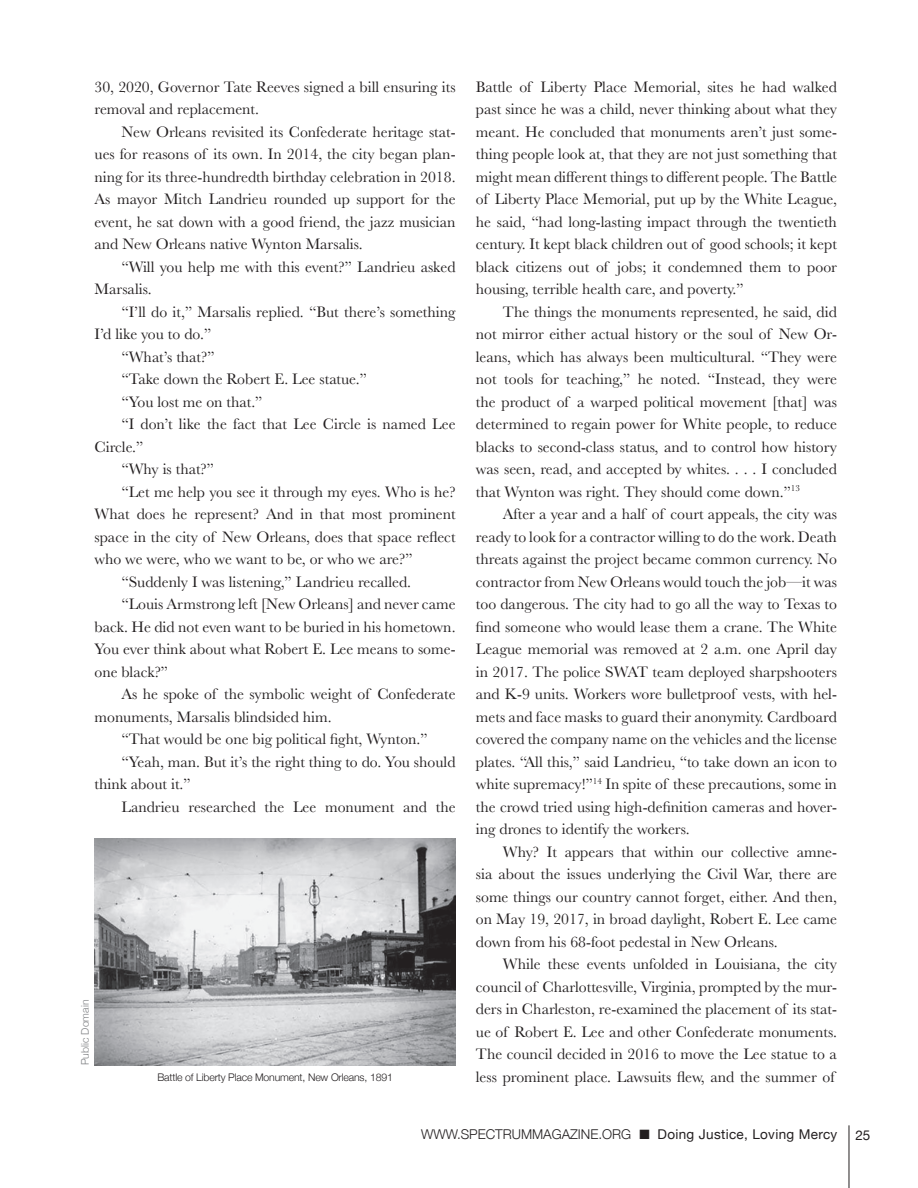
<style>
.page{position:relative;width:918px;height:1188px;background:#fff}
.page>*{position:absolute;margin:0;border:0;box-sizing:border-box;transform-origin:0 0}
.t1{font:15.75px/22.5px "Baskerville";color:#231f20;text-align:justify}
.t2{font:300 13.5px "Helvetica Neue";color:#231f20}
.t3{font:13.5px "Helvetica Neue";color:#231f20}
.t4{font:300 10.5px "Helvetica Neue";letter-spacing:-.015em;color:#231f20}
.t5{font:300 10.5px "Helvetica Neue";color:#808285}
.s1{font-weight:400}
</style>
<div class="page">
<hr style="left:849px;top:1125px;width:1px;height:63px;background:#231f20">
<img style="left:94px;top:838px;width:362px;height:227px">
<p class="t1" style="left:94px;top:75px;width:363px">30, 2020, Governor Tate Reeves signed a bill ensuring its removal and replacement.</p>
<p class="t1" style="left:95px;top:120px;width:363px;text-indent:27px">New Orleans revisited its Confederate heritage stat&shy;ues for reasons of its own. In 2014, the city began plan&shy;ning for its three-hundredth birthday celebration in 2018.<br>As mayor Mitch Landrieu rounded up support for the event, he sat down with a good friend, the jazz musician and New Orleans native Wynton Marsalis.</p>
<p class="t1" style="left:95px;top:256px;width:363px;text-indent:27px">“Will you help me with this event?” Landrieu asked<br>Marsalis.</p>
<p class="t1" style="left:121px;top:301px;width:336px">“I’ll do it,” Marsalis replied. “But there’s something</p>
<p class="t1" style="left:95px;top:323px;width:118px">I’d like you to do.”</p>
<p class="t1" style="left:121px;top:346px;width:95px">“What’s that?”</p>
<p class="t1" style="left:121px;top:368px;width:247px">“Take down the Robert E. Lee statue.”</p>
<p class="t1" style="left:121px;top:391px;width:143px">“You lost me on that.”</p>
<p class="t1" style="left:121px;top:413px;width:336px">“I don’t like the fact that Lee Circle is named Lee</p>
<p class="t1" style="left:95px;top:436px;width:50px">Circle.”</p>
<p class="t1" style="left:121px;top:458px;width:94px">“Why is that?”</p>
<p class="t1" style="left:121px;top:481px;width:336px">“Let me help you see it through my eyes. Who is he?</p>
<p class="t1" style="left:95px;top:503px;width:363px">What does he represent? And in that most prominent</p>
<p class="t1" style="left:95px;top:526px;width:363px">space in the city of New Orleans, does that space reflect</p>
<p class="t1" style="left:95px;top:548px;width:320px">who we were, who we want to be, or who we are?”</p>
<p class="t1" style="left:121px;top:571px;width:291px">“Suddenly I was listening,” Landrieu recalled.</p>
<p class="t1" style="left:121px;top:593px;width:336px">“Louis Armstrong left [New Orleans] and never came</p>
<p class="t1" style="left:95px;top:616px;width:363px">back. He did not even want to be buried in his hometown.</p>
<p class="t1" style="left:95px;top:638px;width:363px">You ever think about what Robert E. Lee means to some-</p>
<p class="t1" style="left:95px;top:661px;width:75px">one black?”</p>
<p class="t1" style="left:121px;top:683px;width:336px">As he spoke of the symbolic weight of Confederate</p>
<p class="t1" style="left:95px;top:706px;width:239px">monuments, Marsalis blindsided him.</p>
<p class="t1" style="left:121px;top:728px;width:308px">“That would be one big political fight, Wynton.”</p>
<p class="t1" style="left:121px;top:751px;width:336px">“Yeah, man. But it’s the right thing to do. You should</p>
<p class="t1" style="left:95px;top:773px;width:98px">think about it.”</p>
<p class="t1" style="left:121px;top:796px;width:336px">Landrieu researched the Lee monument and the</p>
<p class="t5" style="left:77px;top:1065px;width:67px;rotate:-90deg">Public Domain</p>
<p class="t1" style="left:476px;top:76px;width:363px">Battle of Liberty Place Memorial, sites he had walked past since he was a child, never thinking about what they meant. He concluded that monuments aren’t just some&shy;thing people look at, that they are not just something that might mean different things to different people. The Battle of Liberty Place Memorial, put up by the White League, he said, “had long-lasting impact through the twentieth century. It kept black children out of good schools; it kept black citizens out of jobs; it condemned them to poor housing, terrible health care, and poverty.”</p>
<p class="t1" style="left:476px;top:301px;width:363px;text-indent:27px">The things the monuments represented, he said, did not mirror either actual history or the soul of New Or&shy;leans, which has always been multicultural. “They were not tools for teaching,” he noted. “Instead, they were the product of a warped political movement [that] was determined to regain power for White people, to reduce blacks to second-class status, and to control how history was seen, read, and accepted by whites. . . . I concluded that Wynton was right. They should come down.”<sup>13</sup></p>
<p class="t1" style="left:476px;top:503px;width:363px;text-indent:27px">After a year and a half of court appeals, the city was ready to look for a contractor willing to do the work. Death threats against the project became common currency. No contractor from New Orleans would touch the job—it was too dangerous. The city had to go all the way to Texas to find someone who would lease them a crane. The White League memorial was removed at 2 a.m. one April day in 2017. The police SWAT team deployed sharpshooters and K-9 units. Workers wore bulletproof vests, with hel&shy;mets and face masks to guard their anonymity. Cardboard covered the company name on the vehicles and the license plates. “All this,” said Landrieu, “to take down an icon to white supremacy!”<sup>14</sup> In spite of these precautions, some in the crowd tried using high-definition cameras and hover&shy;ing drones to identify the workers.</p>
<p class="t1" style="left:476px;top:840px;width:363px;text-indent:27px">Why? It appears that within our collective amne&shy;sia about the issues underlying the Civil War, there are some things our country cannot forget, either. And then, on May 19, 2017, in broad daylight, Robert E. Lee came down from his 68-foot pedestal in New Orleans.</p>
<p class="t1" style="left:476px;top:953px;width:363px;text-indent:27px">While these events unfolded in Louisiana, the city council of Charlottesville, Virginia, prompted by the mur&shy;ders in Charleston, re-examined the placement of its stat&shy;ue of Robert E. Lee and other Confederate monuments.<br>The council decided in 2016 to move the Lee statue to a</p>
<p class="t4" style="left:157px;top:1069px;width:237px">Battle of Liberty Place Monument, New Orleans, 1891</p>
<p class="t1" style="left:476px;top:1066px;width:360px">less prominent place. Lawsuits flew, and the summer of</p>
<p class="t2" style="left:421px;top:1123px;width:418px">WWW.SPECTRUMMAGAZINE.ORG ■ <span class="s1">Doing Justice, Loving Mercy</span></p>
<p class="t3" style="left:855px;top:1125px;width:17px">25</p>
</div>
